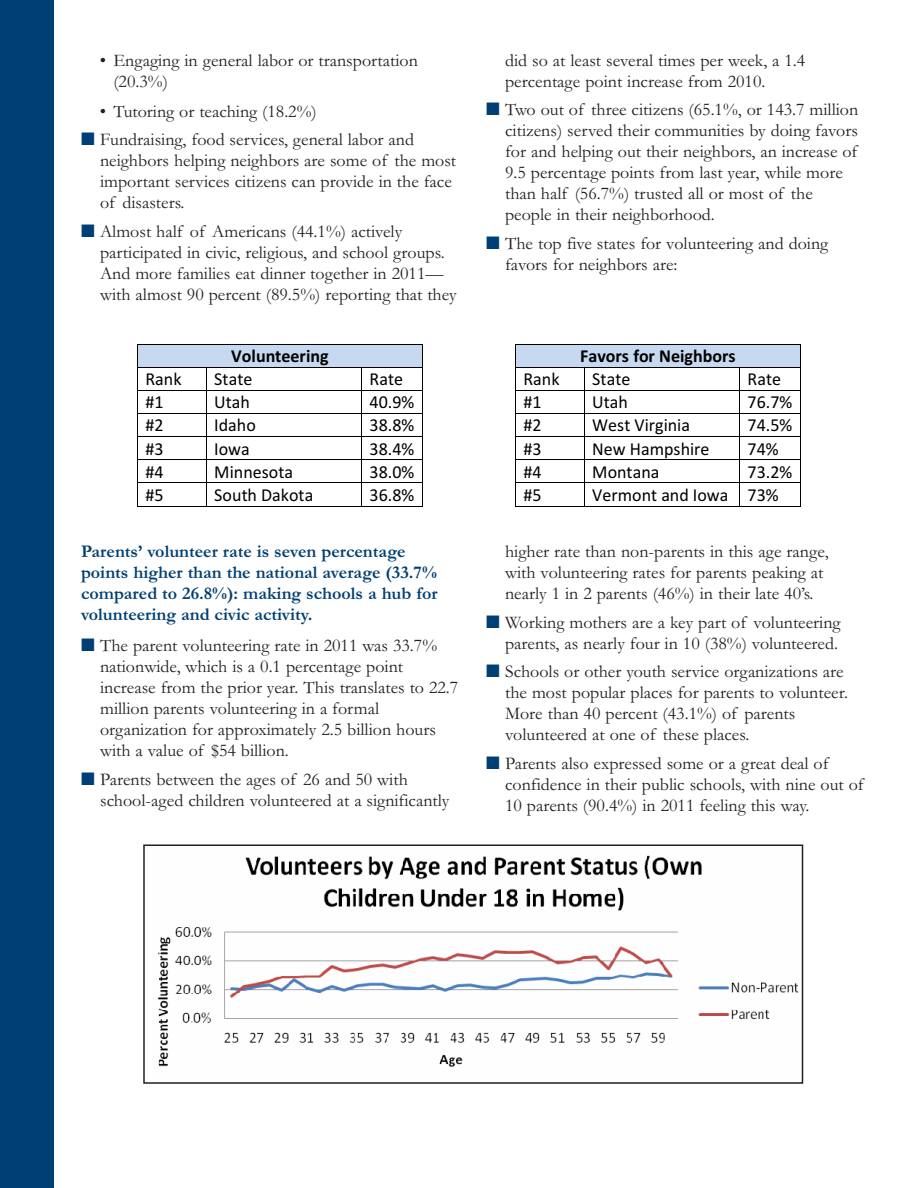
<style>
.page{position:relative;width:918px;height:1188px;background:#fff}
.page>*{position:absolute;margin:0;border:0;box-sizing:border-box;transform-origin:0 0}
.t1{font:18.3px "Calibri+T42";color:#000}
.t2{font:18.3px "Calibri Bold+T42";color:#000}
.t3{font:18px/21px "Garamond";color:#231f20}
.t4{font:700 18px/21px "Garamond";color:#003f73}
.s1{color:#003f73}
</style>
<div class="page">
<div style="left:0;top:0;width:54px;height:1188px;background:#003f73"></div>
<div style="left:138px;top:345px;width:8px;height:22px;background:#c6d9f1"></div>
<div style="left:146px;top:345px;width:276px;height:22px;background:#c6d9f1"></div>
<hr style="left:137px;top:344px;width:286px;height:1px;background:#000">
<hr style="left:137px;top:367px;width:286px;height:1px;background:#000">
<hr style="left:137px;top:390px;width:286px;height:1px;background:#000">
<hr style="left:137px;top:413px;width:286px;height:1px;background:#000">
<hr style="left:137px;top:436px;width:286px;height:1px;background:#000">
<hr style="left:137px;top:459px;width:286px;height:1px;background:#000">
<hr style="left:137px;top:483px;width:286px;height:1px;background:#000">
<svg style="left:137px;top:345px;width:1px;height:161px"></svg>
<hr style="left:137px;top:506px;width:69px;height:1px;background:#000">
<svg style="left:206px;top:368px;width:1px;height:138px"></svg>
<hr style="left:207px;top:506px;width:154px;height:1px;background:#000">
<svg style="left:361px;top:368px;width:1px;height:138px"></svg>
<hr style="left:362px;top:506px;width:60px;height:1px;background:#000">
<svg style="left:422px;top:345px;width:1px;height:162px"></svg>
<div style="left:516px;top:345px;width:8px;height:22px;background:#c6d9f1"></div>
<div style="left:524px;top:345px;width:276px;height:22px;background:#c6d9f1"></div>
<hr style="left:515px;top:344px;width:286px;height:1px;background:#000">
<hr style="left:515px;top:367px;width:286px;height:1px;background:#000">
<hr style="left:515px;top:390px;width:286px;height:1px;background:#000">
<hr style="left:515px;top:413px;width:286px;height:1px;background:#000">
<hr style="left:515px;top:436px;width:286px;height:1px;background:#000">
<hr style="left:515px;top:459px;width:286px;height:1px;background:#000">
<hr style="left:515px;top:483px;width:286px;height:1px;background:#000">
<svg style="left:515px;top:345px;width:1px;height:161px"></svg>
<hr style="left:515px;top:506px;width:69px;height:1px;background:#000">
<svg style="left:584px;top:368px;width:1px;height:138px"></svg>
<hr style="left:585px;top:506px;width:154px;height:1px;background:#000">
<svg style="left:739px;top:368px;width:1px;height:138px"></svg>
<hr style="left:740px;top:506px;width:60px;height:1px;background:#000">
<svg style="left:800px;top:345px;width:1px;height:162px"></svg>
<img style="left:157px;top:855px;width:642px;height:212px">
<div style="left:143px;top:844px;width:660px;height:240px;border:2px solid #231f20"></div>
<p class="t3" style="left:113px;top:51px;width:306px;line-height:21.6px;text-indent:-14px">• Engaging in general labor or transportation (20.3%)</p>
<p class="t3" style="left:100px;top:102px;width:218px">• Tutoring or teaching (18.2%)</p>
<p class="t3" style="left:100px;top:131px;width:358px;text-indent:-19px"><span class="s1">■</span> Fundraising, food services, general labor and neighbors helping neighbors are some of the most important services citizens can provide in the face of disasters.</p>
<p class="t3" style="left:100px;top:223px;width:358px;text-indent:-19px"><span class="s1">■</span> Almost half of Americans (44.1%) actively participated in civic, religious, and school groups.<br>And more families eat dinner together in 2011— with almost 90 percent (89.5%) reporting that they</p>
<p class="t2" style="left:231px;top:350px;width:99px">Volunteering</p>
<p class="t1" style="left:146px;top:373px;width:38px">Rank</p>
<p class="t1" style="left:214px;top:373px;width:40px">State</p>
<p class="t1" style="left:370px;top:373px;width:35px">Rate</p>
<p class="t1" style="left:146px;top:396px;width:20px">#1</p>
<p class="t1" style="left:214px;top:396px;width:37px">Utah</p>
<p class="t1" style="left:370px;top:396px;width:46px">40.9%</p>
<p class="t1" style="left:146px;top:419px;width:20px">#2</p>
<p class="t1" style="left:214px;top:419px;width:43px">Idaho</p>
<p class="t1" style="left:370px;top:419px;width:46px">38.8%</p>
<p class="t1" style="left:146px;top:442px;width:20px">#3</p>
<p class="t1" style="left:214px;top:442px;width:37px">Iowa</p>
<p class="t1" style="left:370px;top:442px;width:46px">38.4%</p>
<p class="t1" style="left:146px;top:465px;width:20px">#4</p>
<p class="t1" style="left:214px;top:465px;width:80px">Minnesota</p>
<p class="t1" style="left:370px;top:465px;width:46px">38.0%</p>
<p class="t1" style="left:146px;top:488px;width:20px">#5</p>
<p class="t1" style="left:214px;top:488px;width:100px">South Dakota</p>
<p class="t1" style="left:370px;top:488px;width:46px">36.8%</p>
<p class="t4" style="left:81px;top:542px;width:358px">Parents’ volunteer rate is seven percentage points higher than the national average (33.7% compared to 26.8%): making schools a hub for volunteering and civic activity.</p>
<p class="t3" style="left:100px;top:637px;width:360px;text-indent:-19px"><span class="s1">■</span> The parent volunteering rate in 2011 was 33.7% nationwide, which is a 0.1 percentage point increase from the prior year. This translates to 22.7 million parents volunteering in a formal organization for approximately 2.5 billion hours with a value of $54 billion.</p>
<p class="t3" style="left:100px;top:771px;width:351px;text-indent:-19px"><span class="s1">■</span> Parents between the ages of 26 and 50 with school-aged children volunteered at a significantly</p>
<p class="t3" style="left:505px;top:52px;width:302px">did so at least several times per week, a 1.4 percentage point increase from 2010.</p>
<p class="t3" style="left:505px;top:101px;width:355px;text-indent:-19px"><span class="s1">■</span> Two out of three citizens (65.1%, or 143.7 million citizens) served their communities by doing favors for and helping out their neighbors, an increase of 9.5 percentage points from last year, while more than half (56.7%) trusted all or most of the people in their neighborhood.</p>
<p class="t3" style="left:505px;top:235px;width:325px;text-indent:-19px"><span class="s1">■</span> The top five states for volunteering and doing favors for neighbors are:</p>
<p class="t2" style="left:580px;top:350px;width:157px">Favors for Neighbors</p>
<p class="t1" style="left:524px;top:373px;width:38px">Rank</p>
<p class="t1" style="left:592px;top:373px;width:40px">State</p>
<p class="t1" style="left:748px;top:373px;width:35px">Rate</p>
<p class="t1" style="left:524px;top:396px;width:20px">#1</p>
<p class="t1" style="left:592px;top:396px;width:37px">Utah</p>
<p class="t1" style="left:748px;top:396px;width:46px">76.7%</p>
<p class="t1" style="left:524px;top:419px;width:20px">#2</p>
<p class="t1" style="left:592px;top:419px;width:99px">West Virginia</p>
<p class="t1" style="left:748px;top:419px;width:46px">74.5%</p>
<p class="t1" style="left:524px;top:442px;width:20px">#3</p>
<p class="t1" style="left:592px;top:442px;width:119px">New Hampshire</p>
<p class="t1" style="left:748px;top:442px;width:33px">74%</p>
<p class="t1" style="left:524px;top:465px;width:20px">#4</p>
<p class="t1" style="left:592px;top:465px;width:69px">Montana</p>
<p class="t1" style="left:748px;top:465px;width:46px">73.2%</p>
<p class="t1" style="left:524px;top:488px;width:20px">#5</p>
<p class="t1" style="left:592px;top:488px;width:188px">Vermont and Iowa 73%</p>
<p class="t3" style="left:505px;top:543px;width:325px">higher rate than non-parents in this age range, with volunteering rates for parents peaking at nearly 1 in 2 parents (46%) in their late 40’s.</p>
<p class="t3" style="left:486px;top:613px;width:356px;text-align:right"><span class="s1">■</span> Working mothers are a key part of volunteering parents, as nearly four in 10 (38%) volunteered.</p>
<p class="t3" style="left:505px;top:663px;width:344px;text-indent:-19px"><span class="s1">■</span> Schools or other youth service organizations are the most popular places for parents to volunteer.<br>More than 40 percent (43.1%) of parents volunteered at one of these places.</p>
<p class="t3" style="left:505px;top:755px;width:360px;text-indent:-19px"><span class="s1">■</span> Parents also expressed some or a great deal of confidence in their public schools, with nine out of<br>10 parents (90.4%) in 2011 feeling this way.</p>
</div>
